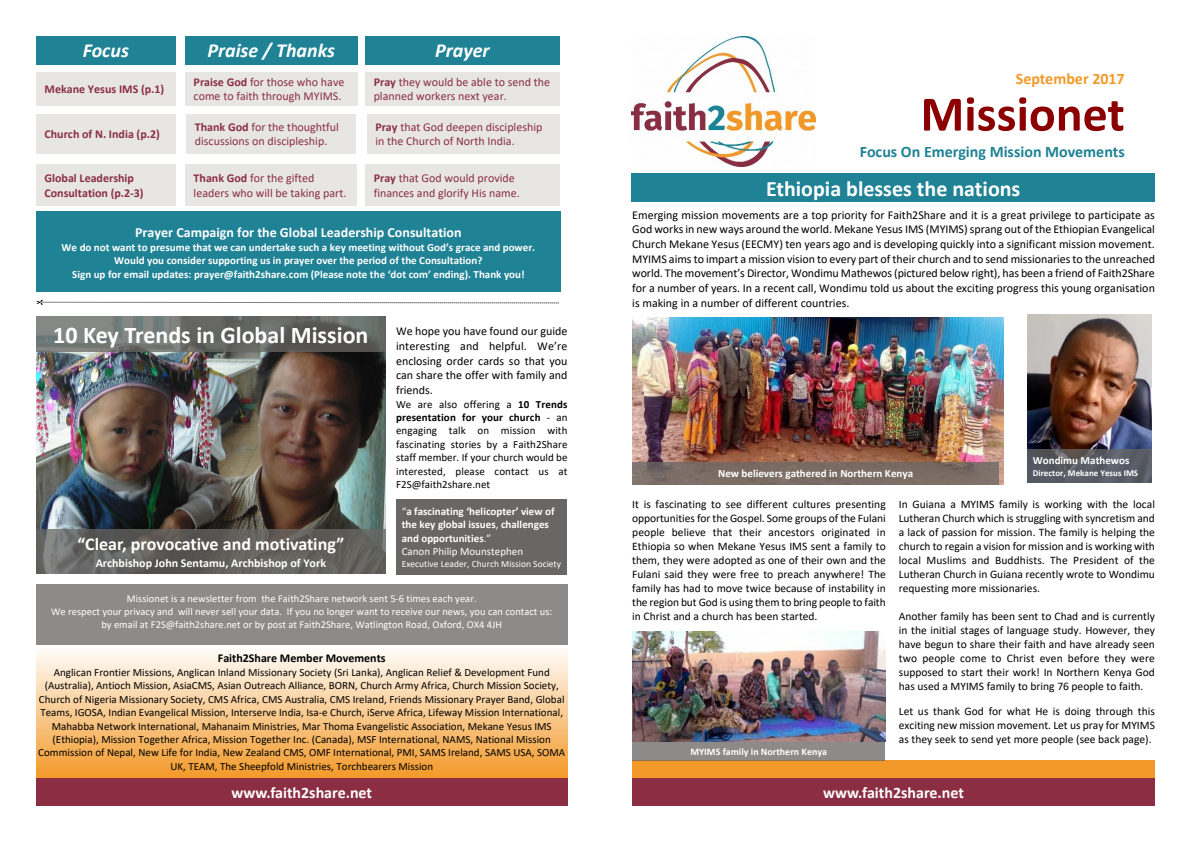
<style>
.page{position:relative;width:1191px;height:842px;background:#fff}
.page>*{position:absolute;margin:0;border:0;box-sizing:border-box;transform-origin:0 0}
.t1{font:700 50px "Calibri";color:#8b0000}
.t2{font:700 24px "Calibri";color:#fff}
.t3{font:700 22px "Calibri";color:#fff}
.t4{font:italic 700 20px "Calibri";color:#fff}
.t5{font:700 18px "Calibri";color:#fff}
.t6{font:700 16px "Calibri";color:#fff}
.t7{font:700 16px "Calibri";color:#1f8295}
.t8{font:700 16px "Calibri";color:#f39929}
.t9{font:700 14px "Calibri";color:#fff}
.t10{font:12px/14.7px "Calibri";color:#000;text-align:justify}
.t11{font:12px/14.7px "Calibri";color:#8b2e43}
.t12{font:700 12px/14.7px "Calibri";color:#8b2e43}
.t13{font:700 12px "Calibri";color:#fff}
.t14{font:700 12px "Calibri";color:#000}
.t15{font:11.5px/14px "Calibri";color:#000;text-align:justify}
.t16{font:11px/13.4px "Calibri";color:#000;text-align:center}
.t17{font:700 11px/13.4px "Calibri";color:#fff;text-align:center}
.t18{font:10.5px/12.8px "Calibri";color:#fff;text-align:center}
.t19{font:700 10px "Calibri";color:#fff}
.t20{font:9.5px "Calibri";color:#fff}
.t21{font:700 9px "Calibri";color:#fff}
.s1{font-weight:700}
.s2{font-weight:400}
</style>
<div class="page">
<img style="left:632px;top:318px;width:371px;height:166px">
<div style="left:632px;top:778px;width:523px;height:28px;background:#8b2e43"></div>
<div style="left:632px;top:760px;width:523px;height:17px;background:#f39929"></div>
<div style="left:631px;top:173px;width:524px;height:29px;background:#1f8295"></div>
<div style="left:36px;top:778px;width:531px;height:28px;background:#8b2e43"></div>
<div style="left:36px;top:36px;width:140px;height:28px;background:#1f8295"></div>
<svg style="left:36px;top:300px;width:523px;height:5px"></svg>
<div style="left:36px;top:645px;width:531px;height:133px;background:linear-gradient(to bottom,#fffffe,#f3992a)"></div>
<div style="left:185px;top:72px;width:172px;height:33px;background:#e7e6e3"></div>
<div style="left:365px;top:72px;width:194px;height:33px;background:#e7e6e3"></div>
<div style="left:185px;top:165px;width:171px;height:41px;background:#e7e6e3"></div>
<div style="left:365px;top:165px;width:194px;height:41px;background:#e7e6e3"></div>
<div style="left:36px;top:72px;width:140px;height:33px;background:#e7e6e3"></div>
<div style="left:36px;top:165px;width:140px;height:41px;background:#e7e6e3"></div>
<div style="left:185px;top:36px;width:172px;height:28px;background:#1f8295"></div>
<div style="left:365px;top:36px;width:194px;height:28px;background:#1f8295"></div>
<div style="left:36px;top:114px;width:140px;height:39px;background:#e7e6e3"></div>
<div style="left:186px;top:114px;width:170px;height:39px;background:#e7e6e3"></div>
<div style="left:367px;top:114px;width:192px;height:39px;background:#e7e6e3"></div>
<img style="left:631px;top:36px;width:184px;height:131px">
<img style="left:36px;top:351px;width:350px;height:178px">
<div style="left:36px;top:529px;width:350px;height:44px;background:#686764;opacity:.76"></div>
<div style="left:36px;top:316px;width:350px;height:35px;background:#686764;opacity:.76"></div>
<div style="left:36px;top:584px;width:531px;height:60px;background:#8c8b89"></div>
<div style="left:632px;top:742px;width:253px;height:19px;background:#8c8b89"></div>
<img style="left:1027px;top:315px;width:124px;height:134px">
<div style="left:1027px;top:449px;width:124px;height:34px;background:#686764;opacity:.76"></div>
<div style="left:632px;top:462px;width:367px;height:22px;background:#7a6d64"></div>
<div style="left:36px;top:211px;width:525px;height:81px;background:#1f8295"></div>
<div style="left:396px;top:499px;width:171px;height:76px;background:#686764"></div>
<img style="left:632px;top:631px;width:253px;height:111px">
<h3 class="t4" style="left:83px;top:42px;width:48px">Focus</h3>
<p class="t12" style="left:45px;top:83px;width:121px">Mekane Yesus IMS (p.1)</p>
<h3 class="t4" style="left:207px;top:42px;width:129px">Praise / Thanks</h3>
<h3 class="t4" style="left:435px;top:42px;width:56px">Prayer</h3>
<p class="t11" style="left:194px;top:75px;width:152px"><span class="s1">Praise God</span> for those who have come to faith through MYIMS.</p>
<p class="t11" style="left:374px;top:75px;width:178px"><span class="s1">Pray</span> they would be able to send the planned workers next year.</p>
<p class="t12" style="left:45px;top:128px;width:117px">Church of N. India (p.2)</p>
<p class="t11" style="left:195px;top:120px;width:146px"><span class="s1">Thank God</span> for the thoughtful discussions on discipleship.</p>
<p class="t11" style="left:375px;top:120px;width:169px"><span class="s1">Pray</span> that God deepen discipleship in the Church of North India.</p>
<p class="t12" style="left:45px;top:172px;width:101px">Global Leadership<br>Consultation (p.2-3)</p>
<p class="t11" style="left:194px;top:172px;width:154px"><span class="s1">Thank God</span> for the gifted leaders who will be taking part.</p>
<p class="t11" style="left:374px;top:172px;width:148px"><span class="s1">Pray</span> that God would provide finances and glorify His name.</p>
<p class="t9" style="left:135px;top:226px;width:328px">Prayer Campaign for the Global Leadership Consultation</p>
<p class="t17" style="left:62px;top:241px;width:475px">We do not want to presume that we can undertake such a key meeting without God’s grace and power.<br>Would you consider supporting us in prayer over the period of the Consultation?<br>Sign up for email updates: prayer@faith2share.com (Please note the ‘dot com’ ending). Thank you!</p>
<h2 class="t2" style="left:53px;top:325px;width:317px">10 Key Trends in Global Mission</h2>
<h3 class="t5" style="left:77px;top:537px;width:268px">“Clear, provocative and motivating”</h3>
<p class="t13" style="left:96px;top:558px;width:232px">Archbishop John Sentamu, Archbishop of York</p>
<p class="t10" style="left:396px;top:325px;width:173px">We hope you have found our guide interesting and helpful. We’re enclosing order cards so that you can share the offer with family and friends.</p>
<p class="t16" style="left:396px;top:398px;width:173px;text-align:justify">We are also offering a <span class="s1">10 Trends presentation for your church</span> - an engaging talk on mission with fascinating stories by a Faith2Share staff member. If your church would be interested, please contact us at F2S@faith2share.net</p>
<p class="t17" style="left:402px;top:505px;width:154px;text-align:left"><span class="s2">“</span>a fascinating ‘helicopter’ view of the key global issues<span class="s2">,</span> challenges and opportunities<span class="s2">.”<br>Canon Philip Mounstephen</span></p>
<p class="t20" style="left:402px;top:560px;width:161px">Executive Leader, Church Mission Society</p>
<p class="t18" style="left:51px;top:593px;width:502px">Missionet is a newsletter from the Faith2Share network sent 5-6 times each year.<br>We respect your privacy and will never sell your data. If you no longer want to receive our news, you can contact us: by email at F2S@faith2share.net or by post at Faith2Share, Watlington Road, Oxford, OX4 4JH</p>
<p class="t14" style="left:218px;top:653px;width:169px">Faith2Share Member Movements</p>
<p class="t16" style="left:38px;top:666px;width:528px">Anglican Frontier Missions, Anglican Inland Missionary Society (Sri Lanka), Anglican Relief &amp; Development Fund (Australia), Antioch Mission, AsiaCMS, Asian Outreach Alliance, BORN, Church Army Africa, Church Mission Society, Church of Nigeria Missionary Society, CMS Africa, CMS Australia, CMS Ireland, Friends Missionary Prayer Band, Global Teams, IGOSA, Indian Evangelical Mission, Interserve India, Isa-e Church, iServe Africa, Lifeway Mission International, Mahabba Network International, Mahanaim Ministries, Mar Thoma Evangelistic Association, Mekane Yesus IMS (Ethiopia), Mission Together Africa, Mission Together Inc. (Canada), MSF International, NAMS, National Mission Commission of Nepal, New Life for India, New Zealand CMS, OMF International, PMI, SAMS Ireland, SAMS USA, SOMA UK, TEAM, The Sheepfold Ministries, Torchbearers Mission</p>
<h3 class="t6" style="left:231px;top:786px;width:142px">www.faith2share.net</h3>
<h3 class="t8" style="left:1015px;top:72px;width:110px">September 2017</h3>
<h1 class="t1" style="left:920px;top:93px;width:206px">Missionet</h1>
<h3 class="t7" style="left:860px;top:145px;width:266px">Focus On Emerging Mission Movements</h3>
<h3 class="t3" style="left:766px;top:179px;width:256px">Ethiopia blesses the nations</h3>
<p class="t10" style="left:632px;top:208px;width:524px">Emerging mission movements are a top priority for Faith2Share and it is a great privilege to participate as God works in new ways around the world. Mekane Yesus IMS (MYIMS) sprang out of the Ethiopian Evangelical Church Mekane Yesus (EECMY) ten years ago and is developing quickly into a significant mission movement.<br>MYIMS aims to impart a mission vision to every part of their church and to send missionaries to the unreached world. The movement’s Director, Wondimu Mathewos (pictured below right), has been a friend of Faith2Share for a number of years. In a recent call, Wondimu told us about the exciting progress this young organisation is making in a number of different countries.</p>
<p class="t17" style="left:1033px;top:455px;width:98px">Wondimu Mathewos</p>
<p class="t17" style="left:718px;top:468px;width:196px">New believers gathered in Northern Kenya</p>
<p class="t21" style="left:1033px;top:469px;width:107px">Director, Mekane Yesus IMS</p>
<p class="t15" style="left:632px;top:498px;width:255px">It is fascinating to see different cultures presenting opportunities for the Gospel. Some groups of the Fulani people believe that their ancestors originated in Ethiopia so when Mekane Yesus IMS sent a family to them, they were adopted as one of their own and the Fulani said they were free to preach anywhere! The family has had to move twice because of instability in the region but God is using them to bring people to faith in Christ and a church has been started.</p>
<p class="t15" style="left:899px;top:498px;width:258px">In Guiana a MYIMS family is working with the local Lutheran Church which is struggling with syncretism and a lack of passion for mission. The family is helping the church to regain a vision for mission and is working with local Muslims and Buddhists. The President of the Lutheran Church in Guiana recently wrote to Wondimu requesting more missionaries.</p>
<p class="t15" style="left:899px;top:610px;width:258px">Another family has been sent to Chad and is currently in the initial stages of language study. However, they have begun to share their faith and have already seen two people come to Christ even before they were supposed to start their work! In Northern Kenya God has used a MYIMS family to bring 76 people to faith.</p>
<p class="t15" style="left:899px;top:705px;width:258px">Let us thank God for what He is doing through this exciting new mission movement. Let us pray for MYIMS as they seek to send yet more people (see back page).</p>
<p class="t19" style="left:690px;top:748px;width:138px">MYIMS family in Northern Kenya</p>
<h3 class="t6" style="left:823px;top:786px;width:142px">www.faith2share.net</h3>
</div>
